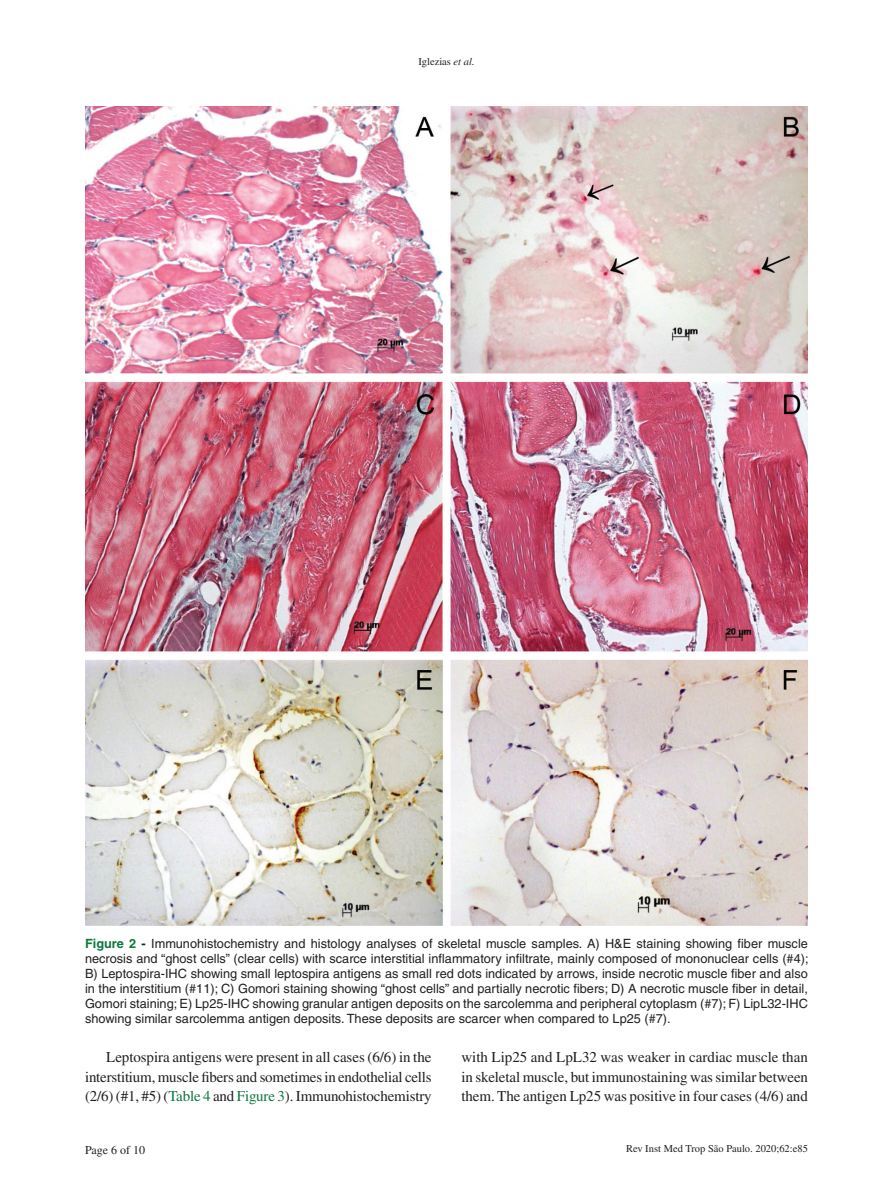
<style>
.page{position:relative;width:893px;height:1191px;background:#fff}
.page>*{position:absolute;margin:0;border:0;box-sizing:border-box;transform-origin:0 0}
.t1{font:15px/19.5px "Times";letter-spacing:-.01em;color:#231f20;text-align:justify}
.t2{font:12.75px/15px "Helvetica";color:#231f20;text-align:justify}
.t3{font:12px "Times";color:#231f20}
.t4{font:10.5px "Times";color:#231f20}
.s1{font-style:italic}
.s2{font-weight:700;color:#0d793d}
.s3{font-weight:700}
.s4{color:#0d793d}
</style>
<div class="page">
<img style="left:85px;top:106px;width:723px;height:819px">
<p class="t4" style="left:418px;top:56px;width:58px">Iglezias <span class="s1">et al.</span></p>
<p class="t2" style="left:85px;top:936px;width:725px"><span class="s2">Figure 2</span> <span class="s3">-</span> Immunohistochemistry and histology analyses of skeletal muscle samples. A) H&amp;E staining showing fiber muscle necrosis and “ghost cells” (clear cells) with scarce interstitial inflammatory infiltrate, mainly composed of mononuclear cells (#4); B) Leptospira-IHC showing small leptospira antigens as small red dots indicated by arrows, inside necrotic muscle fiber and also in the interstitium (#11); C) Gomori staining showing “ghost cells” and partially necrotic fibers; D) A necrotic muscle fiber in detail, Gomori staining; E) Lp25-IHC showing granular antigen deposits on the sarcolemma and peripheral cytoplasm (#7); F) LipL32-IHC showing similar sarcolemma antigen deposits. These deposits are scarcer when compared to Lp25 (#7).</p>
<p class="t1" style="left:85px;top:1047px;width:348px;text-indent:21px">Leptospira antigens were present in all cases (6/6) in the interstitium, muscle fibers and sometimes in endothelial cells (2/6) (#1, #5) (<span class="s4">Table 4</span> and <span class="s4">Figure 3</span>). Immunohistochemistry</p>
<p class="t1" style="left:461px;top:1047px;width:348px">with Lip25 and LpL32 was weaker in cardiac muscle than in skeletal muscle, but immunostaining was similar between them. The antigen Lp25 was positive in four cases (4/6) and</p>
<p class="t3" style="left:85px;top:1142px;width:62px">Page 6 of 10</p>
<p class="t4" style="left:626px;top:1143px;width:183px">Rev Inst Med Trop São Paulo. 2020;62:e85</p>
</div>
